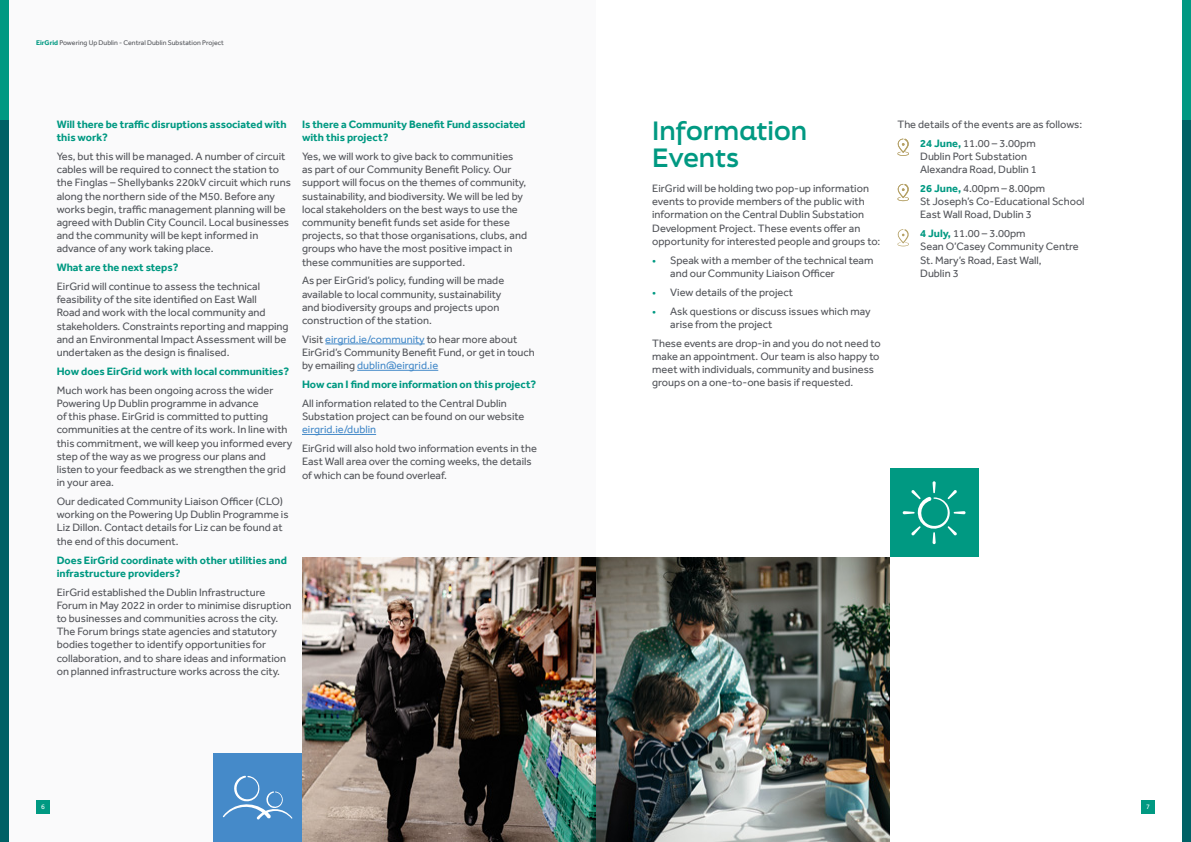
<style>
.page{position:relative;width:1191px;height:842px;background:#fff}
.page>*{position:absolute;margin:0;border:0;box-sizing:border-box;transform-origin:0 0}
.t1{font:700 25px/27px "Final Six";color:#009982}
.body{font:11px/13.2px "Effra";color:#54565b}
.body-2{font:700 11px/13.2px "Effra";color:#009982}
.body-indent{font:11px/13.2px "Effra";color:#54565b}
.t2{font:7px "Effra";color:#54565b}
.t3{font:7px "Effra";color:#fff}
.s1{font-weight:700;color:#009982}
.s2{color:#458ac9}
.s3{color:#009982}
</style>
<div class="page">
<div style="left:0;top:0;width:595px;height:842px;background:#fafafb"></div>
<hr style="left:325px;top:344px;width:100px;height:1px;background:#458ac9">
<hr style="left:357px;top:370px;width:81px;height:1px;background:#458ac9">
<hr style="left:302px;top:434px;width:74px;height:1px;background:#458ac9">
<img style="left:302px;top:557px;width:294px;height:285px">
<div style="left:213px;top:753px;width:89px;height:89px;background:#458ac9"></div>
<div style="left:889px;top:468px;width:89px;height:89px;background:#009982"></div>
<svg style="left:222px;top:776px;width:71px;height:44px"></svg>
<svg style="left:897px;top:138px;width:12px;height:18px"></svg>
<svg style="left:897px;top:184px;width:12px;height:17px"></svg>
<svg style="left:897px;top:229px;width:12px;height:17px"></svg>
<img style="left:596px;top:557px;width:293px;height:285px">
<svg style="left:902px;top:481px;width:63px;height:63px"></svg>
<div style="left:1181px;top:0;width:10px;height:120px;background:#009982"></div>
<div style="left:1181px;top:120px;width:10px;height:722px;background:#006165"></div>
<div style="left:1141px;top:800px;width:14px;height:13px;background:#009982"></div>
<div style="left:0;top:0;width:9px;height:120px;background:#009982"></div>
<div style="left:0;top:120px;width:9px;height:722px;background:#006165"></div>
<div style="left:36px;top:800px;width:14px;height:13px;background:#009982"></div>
<p class="t2" style="left:36px;top:38px;width:189px"><span class="s1">EirGrid</span> Powering Up Dublin - Central Dublin Substation Project</p>
<h4 class="body-2" style="left:57px;top:117px;width:231px">Will there be traffic disruptions associated with this work?</h4>
<p class="body" style="left:57px;top:149px;width:236px">Yes, but this will be managed. A number of circuit cables will be required to connect the station to the Finglas – Shellybanks 220kV circuit which runs along the northern side of the M50. Before any works begin, traffic management planning will be agreed with Dublin City Council. Local businesses and the community will be kept informed in advance of any work taking place.</p>
<h4 class="body-2" style="left:57px;top:261px;width:123px">What are the next steps?</h4>
<p class="body" style="left:57px;top:280px;width:233px">EirGrid will continue to assess the technical feasibility of the site identified on East Wall<br>Road and work with the local community and stakeholders. Constraints reporting and mapping and an Environmental Impact Assessment will be undertaken as the design is finalised.</p>
<h4 class="body-2" style="left:57px;top:364px;width:234px">How does EirGrid work with local communities?</h4>
<p class="body" style="left:57px;top:383px;width:237px">Much work has been ongoing across the wider Powering Up Dublin programme in advance<br>of this phase. EirGrid is committed to putting communities at the centre of its work. In line with this commitment, we will keep you informed every step of the way as we progress our plans and listen to your feedback as we strengthen the grid in your area.</p>
<p class="body" style="left:57px;top:495px;width:233px">Our dedicated Community Liaison Officer (CLO) working on the Powering Up Dublin Programme is Liz Dillon. Contact details for Liz can be found at the end of this document.</p>
<p class="body-2" style="left:57px;top:553px;width:232px">Does EirGrid coordinate with other utilities and infrastructure providers?</p>
<p class="body" style="left:57px;top:585px;width:236px">EirGrid established the Dublin Infrastructure Forum in May 2022 in order to minimise disruption to businesses and communities across the city.<br>The Forum brings state agencies and statutory bodies together to identify opportunities for collaboration, and to share ideas and information on planned infrastructure works across the city.</p>
<h4 class="body-2" style="left:302px;top:117px;width:225px">Is there a Community Benefit Fund associated with this project?</h4>
<p class="body" style="left:302px;top:149px;width:227px">Yes, we will work to give back to communities<br>as part of our Community Benefit Policy. Our support will focus on the themes of community, sustainability, and biodiversity. We will be led by local stakeholders on the best ways to use the community benefit funds set aside for these projects, so that those organisations, clubs, and groups who have the most positive impact in these communities are supported.</p>
<p class="body" style="left:302px;top:274px;width:204px">As per EirGrid’s policy, funding will be made available to local community, sustainability and biodiversity groups and projects upon construction of the station.</p>
<p class="body" style="left:302px;top:332px;width:234px">Visit <span class="s2">eirgrid.ie/community</span> to hear more about<br>EirGrid’s Community Benefit Fund, or get in touch by emailing <span class="s2">dublin@eirgrid.ie</span></p>
<h4 class="body-2" style="left:302px;top:378px;width:236px">How can I find more information on this project?</h4>
<p class="body" style="left:302px;top:397px;width:224px">All information related to the Central Dublin<br>Substation project can be found on our website <span class="s2">eirgrid.ie/dublin</span></p>
<p class="body" style="left:302px;top:442px;width:236px">EirGrid will also hold two information events in the<br>East Wall area over the coming weeks, the details of which can be found overleaf.</p>
<h2 class="t1" style="left:652px;top:117px;width:157px">Information<br>Events</h2>
<p class="body" style="left:652px;top:182px;width:230px">EirGrid will be holding two pop-up information events to provide members of the public with information on the Central Dublin Substation Development Project. These events offer an opportunity for interested people and groups to:</p>
<p class="body" style="left:670px;top:253px;width:205px;text-indent:-18px"><span class="s3">•</span> Speak with a member of the technical team and our Community Liaison Officer</p>
<p class="body" style="left:652px;top:285px;width:142px"><span class="s3">•</span> View details of the project</p>
<p class="body" style="left:670px;top:304px;width:202px;text-indent:-18px"><span class="s3">•</span> Ask questions or discuss issues which may arise from the project</p>
<p class="body" style="left:652px;top:336px;width:230px">These events are drop-in and you do not need to make an appointment. Our team is also happy to meet with individuals, community and business groups on a one‑to-one basis if requested.</p>
<p class="body" style="left:897px;top:117px;width:186px">The details of the events are as follows:</p>
<p class="body-indent" style="left:920px;top:136px;width:118px"><span class="s1">24 June,</span> 11.00 – 3.00pm<br>Dublin Port Substation<br>Alexandra Road, Dublin 1</p>
<p class="body-indent" style="left:920px;top:182px;width:166px"><span class="s1">26 June,</span> 4.00pm – 8.00pm<br>St Joseph’s Co‑Educational School<br>East Wall Road, Dublin 3</p>
<p class="body-indent" style="left:920px;top:227px;width:160px"><span class="s1">4 July,</span> 11.00 – 3.00pm<br>Sean O’Casey Community Centre<br>St. Mary’s Road, East Wall,<br>Dublin 3</p>
<p class="t3" style="left:41px;top:802px;width:5px">6</p>
<p class="t3" style="left:1146px;top:802px;width:5px">7</p>
</div>
